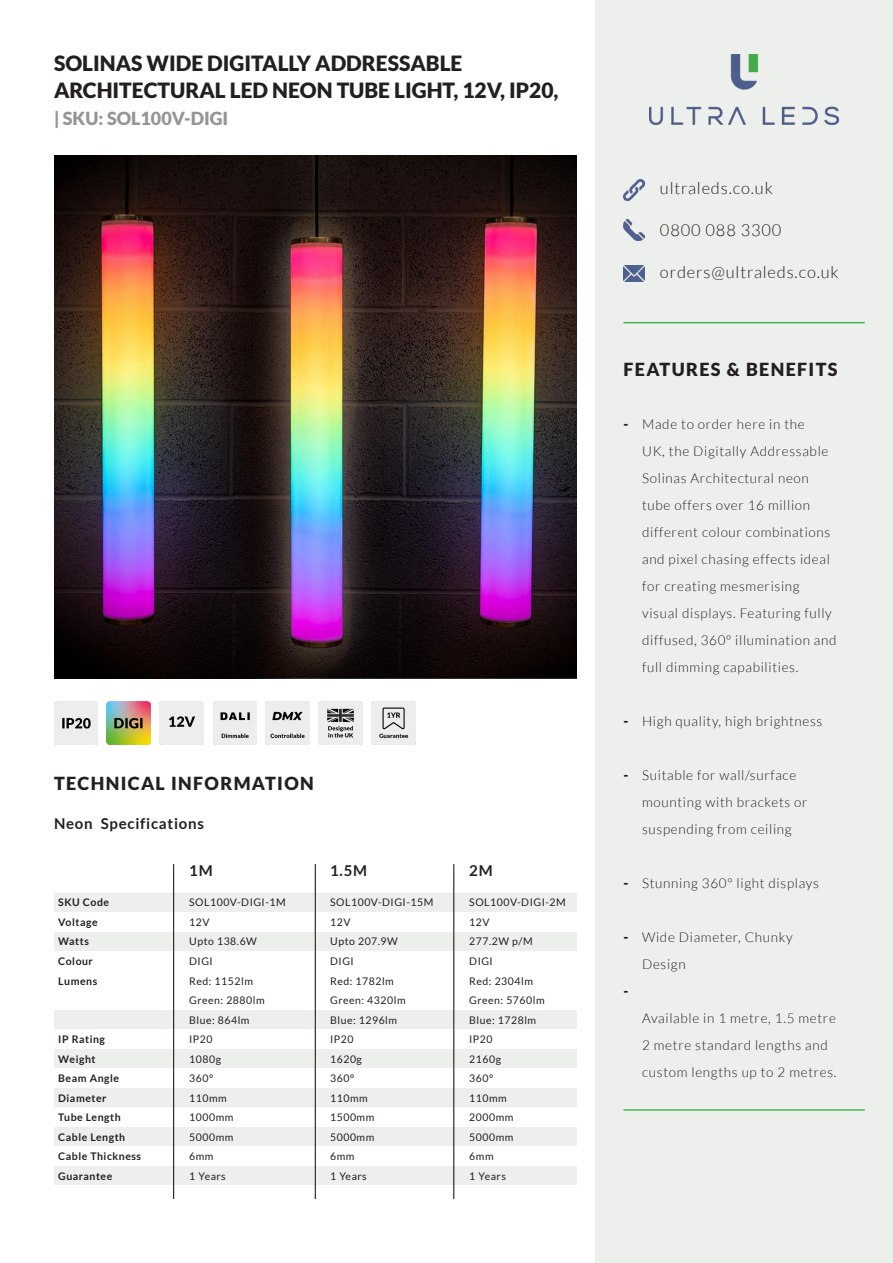
<style>
.page{position:relative;width:893px;height:1263px;background:#fff}
.page>*{position:absolute;margin:0;border:0;box-sizing:border-box;transform-origin:0 0}
.t1{font:900 21px/27px "Lato";color:#231f20}
.t2{font:900 18px "Lato";letter-spacing:.075em;color:#231f20}
.t3{font:900 18px "Lato";color:#939598}
.t4{font:300 16.5px "Lato";letter-spacing:.05em;color:#231f20}
.t5{font:700 15px "Lato";letter-spacing:.05em;color:#231f20}
.t6{font:300 13.5px/27px "Lato";letter-spacing:.05em;color:#231f20}
.t7{font:900 13.5px "Lato";color:#231f20}
.t8{font:10.5px "Lato";letter-spacing:.05em;color:#231f20}
.t9{font:700 10.5px "Lato";letter-spacing:.05em;color:#231f20}
</style>
<div class="page">
<div style="left:595px;top:0;width:298px;height:1263px;background:#edefed"></div>
<img style="left:649px;top:54px;width:190px;height:70px">
<img style="left:623px;top:179px;width:22px;height:21px">
<hr style="left:623px;top:322px;width:242px;height:1px;background:#41b757">
<img style="left:623px;top:219px;width:22px;height:21px">
<img style="left:623px;top:265px;width:22px;height:17px">
<hr style="left:623px;top:1109px;width:242px;height:2px;background:#41b757">
<img style="left:54px;top:155px;width:523px;height:523px">
<img style="left:54px;top:701px;width:43px;height:43px">
<img style="left:107px;top:701px;width:43px;height:43px">
<img style="left:160px;top:701px;width:43px;height:43px">
<img style="left:213px;top:701px;width:44px;height:43px">
<img style="left:266px;top:701px;width:43px;height:43px">
<img style="left:319px;top:701px;width:43px;height:43px">
<img style="left:372px;top:701px;width:43px;height:43px">
<div style="left:54px;top:893px;width:523px;height:20px;background:#edefed"></div>
<div style="left:54px;top:932px;width:523px;height:20px;background:#edefed"></div>
<div style="left:54px;top:1010px;width:523px;height:19px;background:#edefed"></div>
<div style="left:54px;top:1049px;width:523px;height:19px;background:#edefed"></div>
<div style="left:54px;top:1088px;width:523px;height:19px;background:#edefed"></div>
<div style="left:54px;top:1127px;width:523px;height:19px;background:#edefed"></div>
<div style="left:54px;top:1166px;width:523px;height:19px;background:#edefed"></div>
<hr style="left:173px;top:864px;width:1px;height:335px;background:#231f20">
<hr style="left:315px;top:864px;width:1px;height:335px;background:#231f20">
<hr style="left:453px;top:864px;width:1px;height:335px;background:#231f20">
<p class="t1" style="left:54px;top:49px;width:506px">SOLINAS WIDE DIGITALLY ADDRESSABLE<br>ARCHITECTURAL LED NEON TUBE LIGHT, 12V, IP20,</p>
<p class="t3" style="left:54px;top:108px;width:176px">| SKU: SOL100V-DIGI</p>
<p class="t2" style="left:54px;top:772px;width:261px">TECHNICAL INFORMATION</p>
<p class="t5" style="left:54px;top:815px;width:151px">Neon Specifications</p>
<p class="t9" style="left:58px;top:897px;width:52px">SKU Code</p>
<p class="t9" style="left:58px;top:916px;width:41px">Voltage</p>
<p class="t9" style="left:58px;top:936px;width:32px">Watts</p>
<p class="t9" style="left:58px;top:955px;width:36px">Colour</p>
<p class="t9" style="left:58px;top:975px;width:41px">Lumens</p>
<p class="t9" style="left:58px;top:1033px;width:48px">IP Rating</p>
<p class="t9" style="left:58px;top:1053px;width:39px">Weight</p>
<p class="t9" style="left:58px;top:1072px;width:62px">Beam Angle</p>
<p class="t9" style="left:58px;top:1092px;width:50px">Diameter</p>
<p class="t9" style="left:58px;top:1111px;width:64px">Tube Length</p>
<p class="t9" style="left:58px;top:1131px;width:69px">Cable Length</p>
<p class="t9" style="left:58px;top:1150px;width:84px">Cable Thickness</p>
<p class="t9" style="left:58px;top:1170px;width:56px">Guarantee</p>
<p class="t5" style="left:189px;top:862px;width:25px">1M</p>
<p class="t5" style="left:330px;top:862px;width:38px">1.5M</p>
<p class="t5" style="left:469px;top:862px;width:25px">2M</p>
<p class="t8" style="left:189px;top:897px;width:98px">SOL100V-DIGI-1M</p>
<p class="t8" style="left:189px;top:916px;width:22px">12V</p>
<p class="t8" style="left:189px;top:936px;width:69px">Upto 138.6W</p>
<p class="t8" style="left:189px;top:955px;width:25px">DIGI</p>
<p class="t8" style="left:189px;top:975px;width:65px">Red: 1152lm</p>
<p class="t8" style="left:189px;top:994px;width:77px">Green: 2880lm</p>
<p class="t8" style="left:189px;top:1014px;width:62px">Blue: 864lm</p>
<p class="t8" style="left:189px;top:1033px;width:25px">IP20</p>
<p class="t8" style="left:189px;top:1053px;width:33px">1080g</p>
<p class="t8" style="left:189px;top:1072px;width:26px">360°</p>
<p class="t8" style="left:189px;top:1092px;width:39px">110mm</p>
<p class="t8" style="left:189px;top:1111px;width:46px">1000mm</p>
<p class="t8" style="left:189px;top:1131px;width:46px">5000mm</p>
<p class="t8" style="left:189px;top:1150px;width:26px">6mm</p>
<p class="t8" style="left:189px;top:1170px;width:38px">1 Years</p>
<p class="t8" style="left:330px;top:897px;width:105px">SOL100V-DIGI-15M</p>
<p class="t8" style="left:330px;top:916px;width:22px">12V</p>
<p class="t8" style="left:330px;top:936px;width:69px">Upto 207.9W</p>
<p class="t8" style="left:330px;top:955px;width:25px">DIGI</p>
<p class="t8" style="left:330px;top:975px;width:65px">Red: 1782lm</p>
<p class="t8" style="left:330px;top:994px;width:77px">Green: 4320lm</p>
<p class="t8" style="left:330px;top:1014px;width:68px">Blue: 1296lm</p>
<p class="t8" style="left:330px;top:1033px;width:25px">IP20</p>
<p class="t8" style="left:330px;top:1053px;width:33px">1620g</p>
<p class="t8" style="left:330px;top:1072px;width:26px">360°</p>
<p class="t8" style="left:330px;top:1092px;width:39px">110mm</p>
<p class="t8" style="left:330px;top:1111px;width:46px">1500mm</p>
<p class="t8" style="left:330px;top:1131px;width:46px">5000mm</p>
<p class="t8" style="left:330px;top:1150px;width:26px">6mm</p>
<p class="t8" style="left:330px;top:1170px;width:38px">1 Years</p>
<p class="t8" style="left:469px;top:897px;width:98px">SOL100V-DIGI-2M</p>
<p class="t8" style="left:469px;top:916px;width:22px">12V</p>
<p class="t8" style="left:469px;top:936px;width:65px">277.2W p/M</p>
<p class="t8" style="left:469px;top:955px;width:25px">DIGI</p>
<p class="t8" style="left:469px;top:975px;width:65px">Red: 2304lm</p>
<p class="t8" style="left:469px;top:994px;width:77px">Green: 5760lm</p>
<p class="t8" style="left:469px;top:1014px;width:68px">Blue: 1728lm</p>
<p class="t8" style="left:469px;top:1033px;width:25px">IP20</p>
<p class="t8" style="left:469px;top:1053px;width:33px">2160g</p>
<p class="t8" style="left:469px;top:1072px;width:26px">360°</p>
<p class="t8" style="left:469px;top:1092px;width:39px">110mm</p>
<p class="t8" style="left:469px;top:1111px;width:46px">2000mm</p>
<p class="t8" style="left:469px;top:1131px;width:46px">5000mm</p>
<p class="t8" style="left:469px;top:1150px;width:26px">6mm</p>
<p class="t8" style="left:469px;top:1170px;width:38px">1 Years</p>
<p class="t4" style="left:660px;top:179px;width:114px">ultraleds.co.uk</p>
<p class="t4" style="left:660px;top:221px;width:123px">0800 088 3300</p>
<p class="t4" style="left:660px;top:263px;width:180px">orders@ultraleds.co.uk</p>
<p class="t2" style="left:623px;top:358px;width:216px">FEATURES &amp; BENEFITS</p>
<p class="t7" style="left:623px;top:416px;width:6px">-</p>
<p class="t6" style="left:642px;top:411px;width:196px">Made to order here in the<br>UK, the Digitally Addressable<br>Solinas Architectural neon tube offers over 16 million different colour combinations and pixel chasing effects ideal for creating mesmerising visual displays. Featuring fully diffused, 360º illumination and full dimming capabilities.</p>
<p class="t7" style="left:623px;top:713px;width:6px">-</p>
<p class="t6" style="left:642px;top:708px;width:182px">High quality, high brightness</p>
<p class="t7" style="left:623px;top:767px;width:6px">-</p>
<p class="t6" style="left:642px;top:762px;width:167px">Suitable for wall/surface mounting with brackets or suspending from ceiling</p>
<p class="t7" style="left:623px;top:875px;width:6px">-</p>
<p class="t6" style="left:642px;top:870px;width:178px">Stunning 360° light displays</p>
<p class="t7" style="left:623px;top:929px;width:6px">-</p>
<p class="t7" style="left:623px;top:983px;width:6px">-</p>
<p class="t6" style="left:642px;top:924px;width:152px">Wide Diameter, Chunky<br>Design</p>
<p class="t6" style="left:642px;top:1005px;width:196px">Available in 1 metre, 1.5 metre<br>2 metre standard lengths and custom lengths up to 2 metres.</p>
</div>
